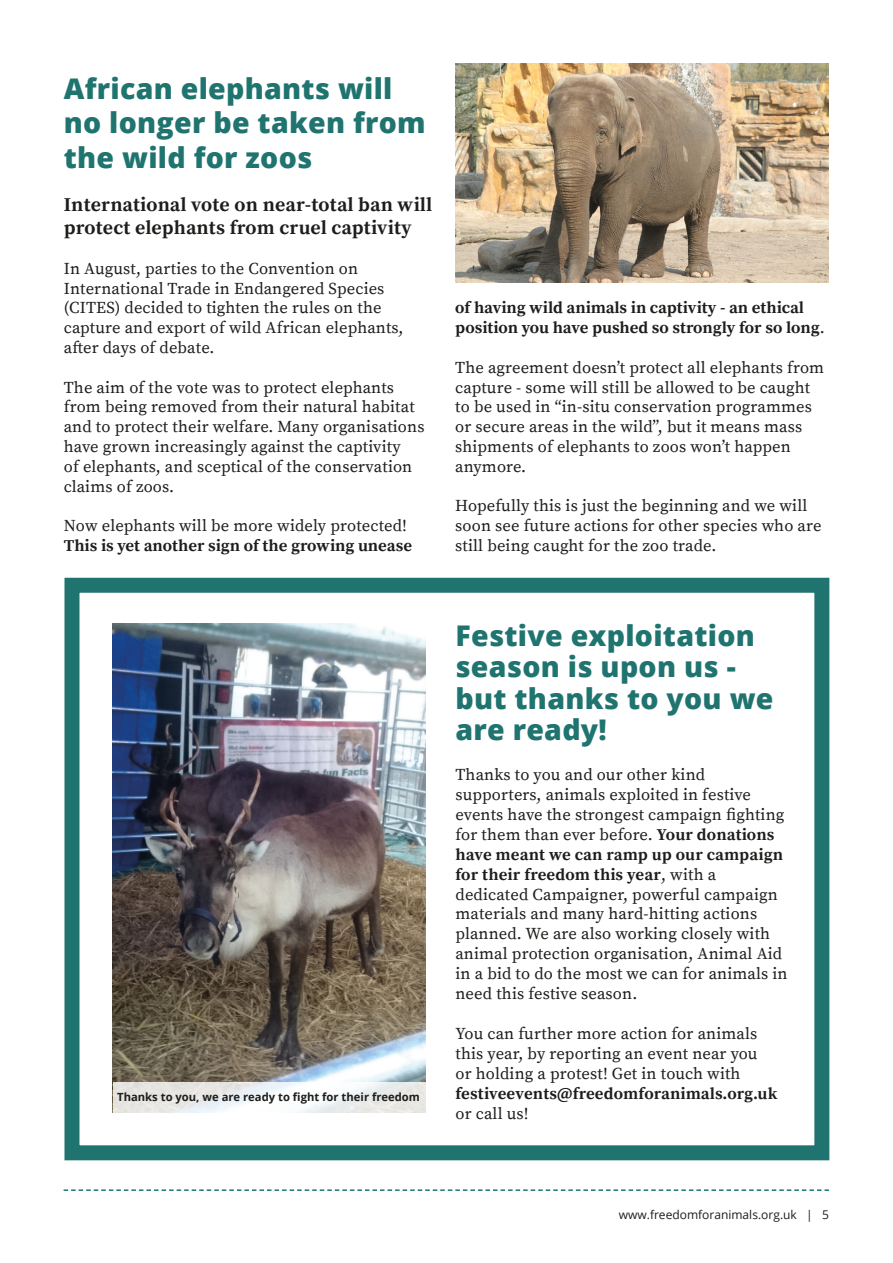
<style>
.page{position:relative;width:893px;height:1263px;background:#fff}
.page>*{position:absolute;margin:0;border:0;box-sizing:border-box;transform-origin:0 0}
.BODY{font:800 28.5px/31.7px "Open Sans";letter-spacing:.01em;color:#20746f}
.BODY-2{font:700 19.5px/23.4px "Source Serif Pro";letter-spacing:.01em;color:#1d1d1b}
.BODY-3{font:16.5px/19.8px "Source Serif Pro";letter-spacing:.01em;color:#1d1d1b}
.BODY-4{font:700 16.5px/19.8px "Source Serif Pro";color:#1d1d1b}
.t1{font:12px "Open Sans";color:#1d1d1b}
.t2{font:700 11.25px "Open Sans";color:#1d1d1b}
.s1{font-weight:700}
.s2{font-weight:400}
</style>
<div class="page">
<svg style="left:64px;top:1189px;width:765px;height:2px"></svg>
<div style="left:64px;top:578px;width:765px;height:582px;border:15px solid #20746f"></div>
<img style="left:113px;top:624px;width:312px;height:458px">
<img style="left:455px;top:64px;width:374px;height:218px">
<svg style="left:113px;top:1082px;width:312px;height:31px"></svg>
<p class="BODY" style="left:64px;top:70px;width:363px;line-height:34.2px">African elephants will no longer be taken from the wild for zoos</p>
<p class="BODY-2" style="left:64px;top:194px;width:370px">International vote on near-total ban will protect elephants from cruel captivity</p>
<p class="BODY-3" style="left:64px;top:259px;width:341px">In August, parties to the Convention on International Trade in Endangered Species (CITES) decided to tighten the rules on the capture and export of wild African elephants, after days of debate.</p>
<p class="BODY-3" style="left:64px;top:378px;width:362px">The aim of the vote was to protect elephants from being removed from their natural habitat and to protect their welfare. Many organisations have grown increasingly against the captivity<br>of elephants, and sceptical of the conservation claims of zoos.</p>
<p class="BODY-3" style="left:64px;top:516px;width:350px">Now elephants will be more widely protected!<br><span class="s1">This is yet another sign of the growing unease</span></p>
<p class="BODY-4" style="left:455px;top:299px;width:371px">of having wild animals in captivity - an ethical position you have pushed so strongly for so long<span class="s2">.</span></p>
<p class="BODY-3" style="left:455px;top:358px;width:370px">The agreement doesn’t protect all elephants from capture - some will still be allowed to be caught to be used in “in-situ conservation programmes or secure areas in the wild”, but it means mass shipments of elephants to zoos won’t happen anymore.</p>
<p class="BODY-3" style="left:455px;top:497px;width:368px">Hopefully this is just the beginning and we will soon see future actions for other species who are still being caught for the zoo trade.</p>
<p class="t2" style="left:117px;top:1088px;width:304px">Thanks to you, we are ready to fight for their freedom</p>
<p class="BODY" style="left:455px;top:618px;width:320px">Festive exploitation season is upon us - but thanks to you we are ready!</p>
<p class="BODY-3" style="left:455px;top:765px;width:334px">Thanks to you and our other kind supporters, animals exploited in festive events have the strongest campaign fighting for them than ever before. <span class="s1">Your donations have meant we can ramp up our campaign for their freedom this year</span>, with a dedicated Campaigner, powerful campaign materials and many hard-hitting actions planned. We are also working closely with animal protection organisation, Animal Aid in a bid to do the most we can for animals in need this festive season.</p>
<p class="BODY-3" style="left:455px;top:1024px;width:323px">You can further more action for animals this year, by reporting an event near you or holding a protest! Get in touch with <span class="s1">festiveevents@freedomforanimals.org.uk </span>or call us!</p>
<p class="t1" style="left:619px;top:1206px;width:212px">www.freedomforanimals.org.uk | 5</p>
</div>
